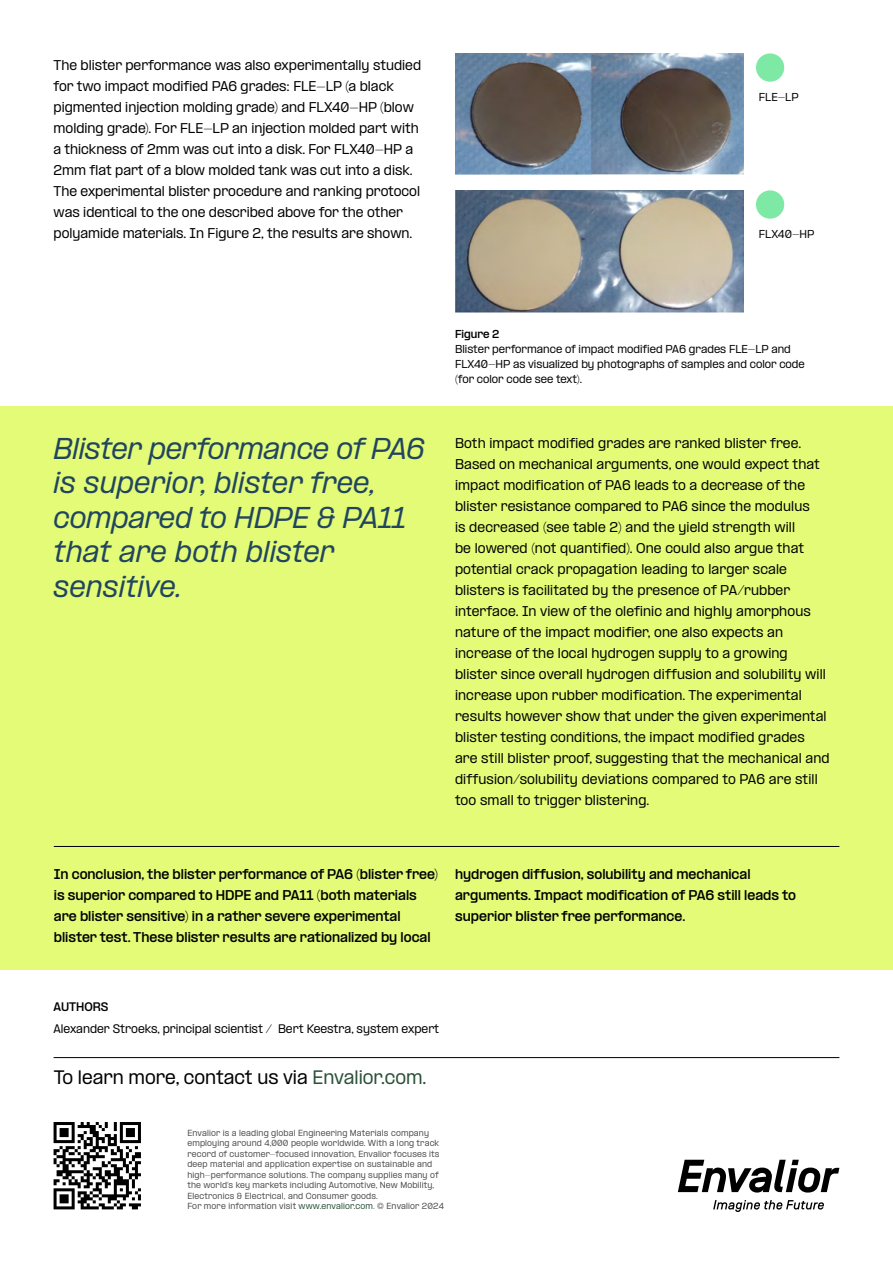
<style>
.page{position:relative;width:893px;height:1263px;background:#fff}
.page>*{position:absolute;margin:0;border:0;box-sizing:border-box;transform-origin:0 0}
.t1{font:italic 500 25.5px/34.5px "PP Formula";letter-spacing:-.01em;color:#214560}
.t2{font:500 16.5px "PP Formula";color:#000}
.t3{font:500 12px/21px "PP Formula";letter-spacing:.01em;color:#000}
.t4{font:700 12px/21px "PP Formula";color:#000}
.t5{font:500 10.5px "PP Formula";color:#000}
.t6{font:700 10.5px "PP Formula";color:#000}
.t7{font:500 9.75px/15px "PP Formula";color:#000}
.t8{font:700 9.75px "PP Formula";color:#000}
.t9{font:500 7.5px/10.5px "PP Formula";letter-spacing:.02em;color:#4d4d4d}
.s1{color:#2b5139}
.s2{color:#6b8574}
</style>
<div class="page">
<div style="left:0;top:406px;width:893px;height:564px;background:#e3fb76"></div>
<img style="left:455px;top:53px;width:288px;height:121px">
<div style="left:756px;top:53px;width:28px;height:29px;background:#7de9a4;border-radius:50%"></div>
<img style="left:455px;top:190px;width:288px;height:123px">
<div style="left:756px;top:190px;width:28px;height:29px;background:#7de9a4;border-radius:50%"></div>
<hr style="left:54px;top:846px;width:785px;height:1px;background:#000">
<svg style="left:54px;top:1122px;width:87px;height:87px"></svg>
<hr style="left:54px;top:1057px;width:785px;height:1px;background:#000">
<svg style="left:678px;top:1160px;width:161px;height:32px"></svg>
<svg style="left:713px;top:1200px;width:111px;height:12px"></svg>
<p class="t3" style="left:54px;top:55px;width:369px">The blister performance was also experimentally studied for two impact modified PA6 grades: FLE-LP (a black pigmented injection molding grade) and FLX40-HP (blow molding grade). For FLE-LP an injection molded part with a thickness of 2mm was cut into a disk. For FLX40-HP a 2mm flat part of a blow molded tank was cut into a disk.<br>The experimental blister procedure and ranking protocol was identical to the one described above for the other polyamide materials. In Figure 2, the results are shown.</p>
<p class="t7" style="left:759px;top:90px;width:41px">FLE-LP</p>
<p class="t7" style="left:759px;top:227px;width:57px">FLX40-HP</p>
<p class="t8" style="left:455px;top:328px;width:46px">Figure 2</p>
<p class="t7" style="left:455px;top:341px;width:351px">Blister performance of impact modified PA6 grades FLE-LP and<br>FLX40-HP as visualized by photographs of samples and color code (for color code see text).</p>
<h1 class="t1" style="left:54px;top:431px;width:373px">Blister performance of PA6 is superior, blister free, compared to HDPE &amp; PA11 that are both blister sensitive.</h1>
<p class="t3" style="left:455px;top:433px;width:376px">Both impact modified grades are ranked blister free.<br>Based on mechanical arguments, one would expect that impact modification of PA6 leads to a decrease of the blister resistance compared to PA6 since the modulus<br>is decreased (see table 2) and the yield strength will<br>be lowered (not quantified). One could also argue that potential crack propagation leading to larger scale blisters is facilitated by the presence of PA/rubber interface. In view of the olefinic and highly amorphous nature of the impact modifier, one also expects an increase of the local hydrogen supply to a growing blister since overall hydrogen diffusion and solubility will increase upon rubber modification. The experimental results however show that under the given experimental blister testing conditions, the impact modified grades are still blister proof, suggesting that the mechanical and diffusion/solubility deviations compared to PA6 are still too small to trigger blistering.</p>
<p class="t4" style="left:54px;top:863px;width:386px">In conclusion, the blister performance of PA6 (blister free) is superior compared to HDPE and PA11 (both materials are blister sensitive) in a rather severe experimental blister test. These blister results are rationalized by local</p>
<p class="t4" style="left:455px;top:863px;width:342px">hydrogen diffusion, solubility and mechanical arguments. Impact modification of PA6 still leads to superior blister free performance.</p>
<p class="t6" style="left:54px;top:1000px;width:56px">AUTHORS</p>
<p class="t5" style="left:54px;top:1022px;width:387px">Alexander Stroeks, principal scientist / Bert Keestra, system expert</p>
<h2 class="t2" style="left:54px;top:1067px;width:374px">To learn more, contact us via <span class="s1">Envalior.com.</span></h2>
<p class="t9" style="left:187px;top:1127px;width:258px">Envalior is a leading global Engineering Materials company employing around 4,000 people worldwide. With a long track record of customer-focused innovation, Envalior focuses its deep material and application expertise on sustainable and high-performance solutions. The company supplies many of the world’s key markets including Automotive, New Mobility, Electronics &amp; Electrical, and Consumer goods.<br>For more information visit <span class="s1">www.envalior.com</span><span class="s2">.</span> © Envalior 2024</p>
</div>
